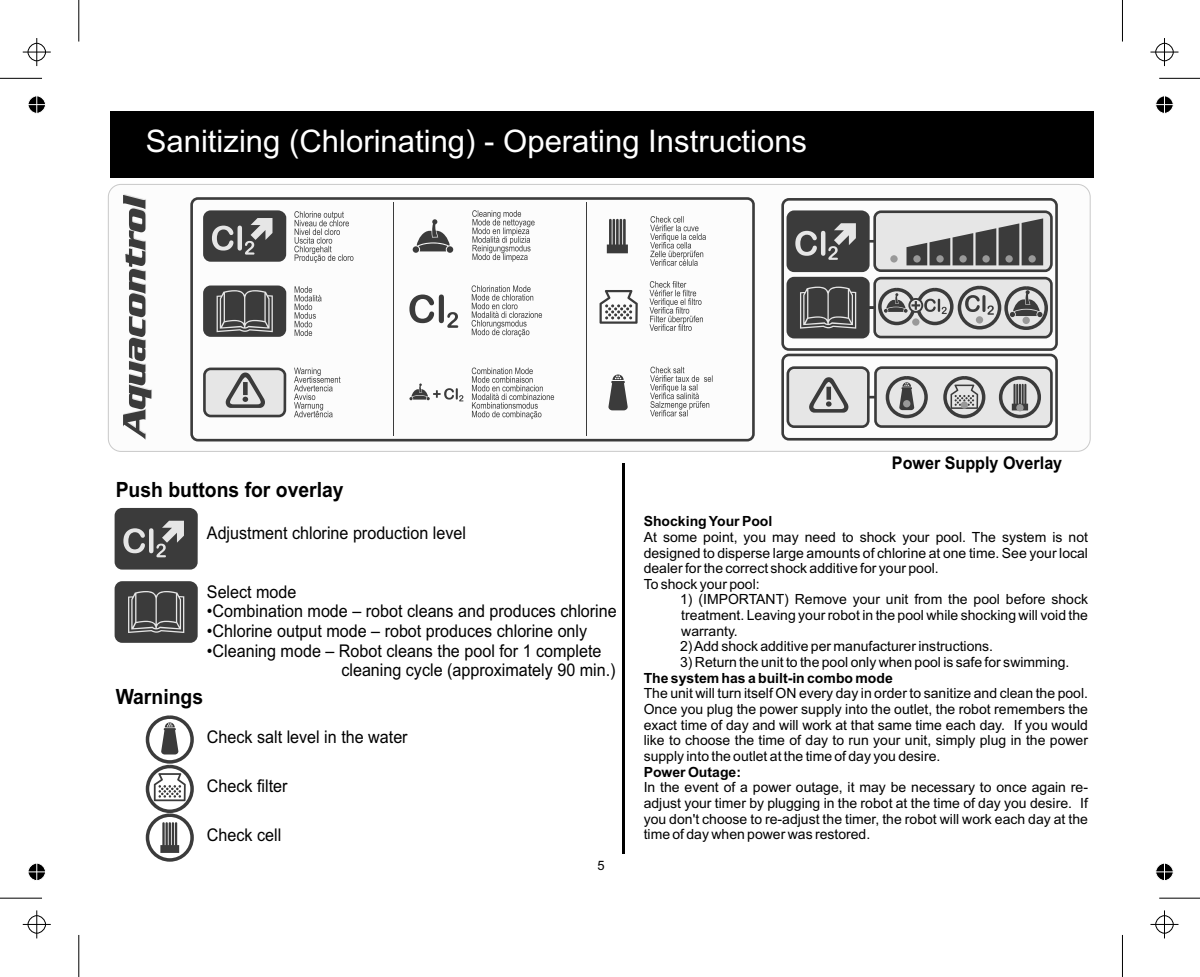
<style>
.page{position:relative;width:1200px;height:977px;background:#fff}
.page>*{position:absolute;margin:0;border:0;box-sizing:border-box;transform-origin:0 0}
.t1{font:30.97px "Arial";color:#fff}
.t2{font:700 21px "Arial";color:#000;scale:.92 1}
.t3{font:17.5px/19.6px "Arial";color:#000;scale:.92 1}
.t4{font:700 17.5px "Arial";color:#000;scale:.92 1}
.t5{font:14px/15.6px "Arial";color:#000;text-align:justify}
.t6{font:700 14px "Arial";color:#000}
.t7{font:12.95px "Arial";color:#000}
</style>
<div class="page">
<div style="left:110px;top:111px;width:983px;height:66px;background:#000"></div>
<hr style="left:622px;top:463px;width:3px;height:390px;background:#000">
<div style="left:108px;top:184px;width:982px;height:267px;background:#fcfcfc;border:1px solid #c9c9c9;border-radius:13px"></div>
<div style="left:190px;top:197px;width:565px;height:244px;background:#fcfcfc;border:3px solid #3b3b3b;border-radius:6px"></div>
<div style="left:412px;top:246px;width:7px;height:7px;background:#3b3b3b;border-radius:50%"></div>
<div style="left:446px;top:246px;width:7px;height:7px;background:#3b3b3b;border-radius:50%"></div>
<svg style="left:416px;top:219px;width:34px;height:32px"></svg>
<svg style="left:472px;top:210px;width:62px;height:51px"></svg>
<svg style="left:608px;top:374px;width:20px;height:36px"></svg>
<svg style="left:650px;top:366px;width:62px;height:50px"></svg>
<svg style="left:606px;top:219px;width:22px;height:34px"></svg>
<svg style="left:409px;top:294px;width:49px;height:33px"></svg>
<svg style="left:471px;top:285px;width:71px;height:52px"></svg>
<svg style="left:599px;top:290px;width:38px;height:33px"></svg>
<svg style="left:649px;top:281px;width:54px;height:50px"></svg>
<hr style="left:585px;top:202px;width:1px;height:233px;background:#3b3b3b">
<hr style="left:393px;top:202px;width:1px;height:233px;background:#3b3b3b">
<svg style="left:123px;top:194px;width:29px;height:245px"></svg>
<div style="left:781px;top:198px;width:276px;height:153px;background:#fcfcfc;border:3px solid #3b3b3b;border-radius:6px"></div>
<div style="left:781px;top:353px;width:276px;height:87px;background:#fcfcfc;border:3px solid #3b3b3b;border-radius:6px"></div>
<div style="left:873px;top:210px;width:179px;height:62px;background:#e6e6e6;border:3px solid #3b3b3b;border-radius:6px"></div>
<div style="left:786px;top:210px;width:83px;height:62px;background:#3b3b3b;border:3px solid #3b3b3b;border-radius:6px"></div>
<svg style="left:795px;top:223px;width:60px;height:37px"></svg>
<div style="left:873px;top:277px;width:179px;height:61px;background:#e6e6e6;border:3px solid #3b3b3b;border-radius:6px"></div>
<svg style="left:869px;top:306px;width:5px;height:3px"></svg>
<div style="left:786px;top:277px;width:83px;height:61px;background:#3b3b3b;border:3px solid #3b3b3b;border-radius:6px"></div>
<svg style="left:800px;top:286px;width:56px;height:42px"></svg>
<div style="left:975px;top:316px;width:8px;height:7px;background:#999;border-radius:50%"></div>
<svg style="left:964px;top:295px;width:29px;height:19px"></svg>
<div style="left:957px;top:285px;width:44px;height:44px;border:4px solid #3b3b3b;border-radius:50%"></div>
<div style="left:1022px;top:316px;width:7px;height:8px;background:#999;border-radius:50%"></div>
<div style="left:1004px;top:286px;width:43px;height:44px;border:4px solid #3b3b3b;border-radius:50%"></div>
<svg style="left:1009px;top:290px;width:33px;height:27px"></svg>
<div style="left:878px;top:288px;width:37px;height:37px;border:4px solid #3b3b3b;border-radius:50%"></div>
<div style="left:916px;top:288px;width:37px;height:37px;border:4px solid #3b3b3b;border-radius:50%"></div>
<div style="left:912px;top:318px;width:7px;height:7px;background:#999;border-radius:50%"></div>
<svg style="left:883px;top:293px;width:63px;height:21px"></svg>
<div style="left:874px;top:366px;width:178px;height:62px;background:#e6e6e6;border:3px solid #3b3b3b;border-radius:6px"></div>
<div style="left:786px;top:366px;width:83px;height:62px;background:#e6e6e6;border:3px solid #3b3b3b;border-radius:6px"></div>
<svg style="left:809px;top:377px;width:39px;height:35px"></svg>
<div style="left:943px;top:376px;width:42px;height:42px;border:4px solid #3b3b3b;border-radius:50%"></div>
<svg style="left:950px;top:384px;width:28px;height:24px"></svg>
<div style="left:960px;top:401px;width:7px;height:7px;background:#999;border-radius:50%"></div>
<div style="left:998px;top:376px;width:42px;height:42px;border:4px solid #3b3b3b;border-radius:50%"></div>
<svg style="left:1011px;top:383px;width:16px;height:27px"></svg>
<div style="left:1016px;top:404px;width:7px;height:7px;background:#999;border-radius:50%"></div>
<div style="left:885px;top:376px;width:42px;height:42px;border:4px solid #3b3b3b;border-radius:50%"></div>
<svg style="left:899px;top:382px;width:15px;height:28px"></svg>
<div style="left:903px;top:400px;width:7px;height:7px;background:#999;border-radius:50%"></div>
<svg style="left:868px;top:395px;width:6px;height:3px"></svg>
<div style="left:203px;top:285px;width:83px;height:51px;background:#3b3b3b;border:3px solid #3b3b3b;border-radius:6px"></div>
<svg style="left:216px;top:290px;width:57px;height:42px"></svg>
<div style="left:203px;top:210px;width:83px;height:51px;background:#3b3b3b;border:3px solid #3b3b3b;border-radius:6px"></div>
<svg style="left:212px;top:218px;width:60px;height:36px"></svg>
<div style="left:203px;top:367px;width:83px;height:50px;background:#e6e6e6;border:3px solid #3b3b3b;border-radius:6px"></div>
<svg style="left:226px;top:372px;width:39px;height:36px"></svg>
<svg style="left:294px;top:211px;width:59px;height:51px"></svg>
<svg style="left:294px;top:286px;width:27px;height:50px"></svg>
<svg style="left:294px;top:367px;width:46px;height:50px"></svg>
<svg style="left:471px;top:367px;width:83px;height:52px"></svg>
<svg style="left:409px;top:383px;width:54px;height:18px"></svg>
<svg style="left:906px;top:218px;width:137px;height:47px"></svg>
<div style="left:1028px;top:255px;width:7px;height:7px;background:#999;border-radius:50%"></div>
<div style="left:913px;top:255px;width:7px;height:7px;background:#999;border-radius:50%"></div>
<div style="left:936px;top:255px;width:7px;height:7px;background:#999;border-radius:50%"></div>
<div style="left:959px;top:255px;width:7px;height:7px;background:#999;border-radius:50%"></div>
<div style="left:982px;top:255px;width:7px;height:7px;background:#999;border-radius:50%"></div>
<div style="left:1005px;top:255px;width:7px;height:7px;background:#999;border-radius:50%"></div>
<div style="left:890px;top:255px;width:7px;height:7px;background:#999;border-radius:50%"></div>
<div style="left:115px;top:507px;width:83px;height:62px;background:#3b3b3b;border:3px solid #3b3b3b;border-radius:6px"></div>
<svg style="left:123px;top:520px;width:61px;height:37px"></svg>
<div style="left:115px;top:581px;width:83px;height:61px;background:#3b3b3b;border:3px solid #3b3b3b;border-radius:6px"></div>
<svg style="left:128px;top:591px;width:56px;height:41px"></svg>
<div style="left:146px;top:764px;width:48px;height:48px;border:4px solid #3b3b3b;border-radius:50%"></div>
<svg style="left:154px;top:772px;width:32px;height:28px"></svg>
<div style="left:146px;top:813px;width:48px;height:48px;border:4px solid #3b3b3b;border-radius:50%"></div>
<svg style="left:160px;top:822px;width:19px;height:30px"></svg>
<div style="left:146px;top:715px;width:48px;height:48px;border:4px solid #3b3b3b;border-radius:50%"></div>
<svg style="left:161px;top:722px;width:18px;height:32px"></svg>
<svg style="left:650px;top:216px;width:55px;height:50px"></svg>
<hr style="left:0;top:897px;width:42px;height:1px;background:#000">
<hr style="left:78px;top:934px;width:1px;height:42px;background:#000">
<hr style="left:0;top:78px;width:42px;height:1px;background:#000">
<hr style="left:78px;top:0;width:1px;height:42px;background:#000">
<hr style="left:1158px;top:78px;width:41px;height:1px;background:#000">
<hr style="left:1121px;top:0;width:1px;height:42px;background:#000">
<hr style="left:1158px;top:897px;width:41px;height:1px;background:#000">
<hr style="left:1121px;top:934px;width:1px;height:42px;background:#000">
<svg style="left:23px;top:910px;width:28px;height:28px"></svg>
<svg style="left:23px;top:38px;width:28px;height:28px"></svg>
<svg style="left:1150px;top:38px;width:28px;height:28px"></svg>
<svg style="left:1150px;top:910px;width:28px;height:28px"></svg>
<svg style="left:28px;top:863px;width:18px;height:18px"></svg>
<svg style="left:28px;top:96px;width:18px;height:18px"></svg>
<svg style="left:1155px;top:96px;width:19px;height:18px"></svg>
<svg style="left:1155px;top:863px;width:19px;height:18px"></svg>
<h1 class="t1" style="left:146px;top:130px;width:662px">Sanitizing (Chlorinating) - Operating Instructions</h1>
<h2 class="t2" style="left:116px;top:481px;width:249px">Push buttons for overlay</h2>
<p class="t4" style="left:891px;top:456px;width:187px">Power Supply Overlay</p>
<p class="t3" style="left:207px;top:524px;width:283px">Adjustment chlorine production level</p>
<p class="t3" style="left:207px;top:583px;width:99px">Select mode</p>
<p class="t3" style="left:207px;top:602px;width:447px">•Combination mode – robot cleans and produces chlorine</p>
<p class="t3" style="left:207px;top:622px;width:415px">•Chlorine output mode – robot produces chlorine only</p>
<p class="t3" style="left:341px;top:642px;width:299px;text-indent:-134px">•Cleaning mode – Robot cleans the pool for 1 complete cleaning cycle (approximately 90 min.)</p>
<h2 class="t2" style="left:116px;top:688px;width:96px">Warnings</h2>
<p class="t3" style="left:207px;top:728px;width:220px">Check salt level in the water</p>
<p class="t3" style="left:207px;top:777px;width:89px">Check filter</p>
<p class="t3" style="left:207px;top:826px;width:82px">Check cell</p>
<p class="t7" style="left:597px;top:859px;width:9px">5</p>
<p class="t6" style="left:643px;top:515px;width:130px">Shocking Your Pool</p>
<p class="t5" style="left:643px;top:530px;width:446px;text-align:left">At some point, you may need to shock your pool. The system is not designed to disperse large amounts of chlorine at one time. See your local dealer for the correct shock additive for your pool.<br>To shock your pool:</p>
<p class="t5" style="left:680px;top:592px;width:409px">1) (IMPORTANT) Remove your unit from the pool before shock treatment. Leaving your robot in the pool while shocking will void the warranty.</p>
<p class="t5" style="left:680px;top:639px;width:314px">2) Add shock additive per manufacturer instructions.</p>
<p class="t5" style="left:680px;top:655px;width:391px">3) Return the unit to the pool only when pool is safe for swimming.</p>
<p class="t6" style="left:643px;top:672px;width:250px">The system has a built-in combo mode</p>
<p class="t5" style="left:643px;top:686px;width:446px">The unit will turn itself ON every day in order to sanitize and clean the pool.<br>Once you plug the power supply into the outlet, the robot remembers the exact time of day and will work at that same time each day. If you would like to choose the time of day to run your unit, simply plug in the power supply into the outlet at the time of day you desire.</p>
<p class="t6" style="left:643px;top:766px;width:99px">Power Outage:</p>
<p class="t5" style="left:643px;top:780px;width:446px">In the event of a power outage, it may be necessary to once again re&shy;adjust your timer by plugging in the robot at the time of day you desire. If you don't choose to re-adjust the timer, the robot will work each day at the time of day when power was restored.</p>
</div>
